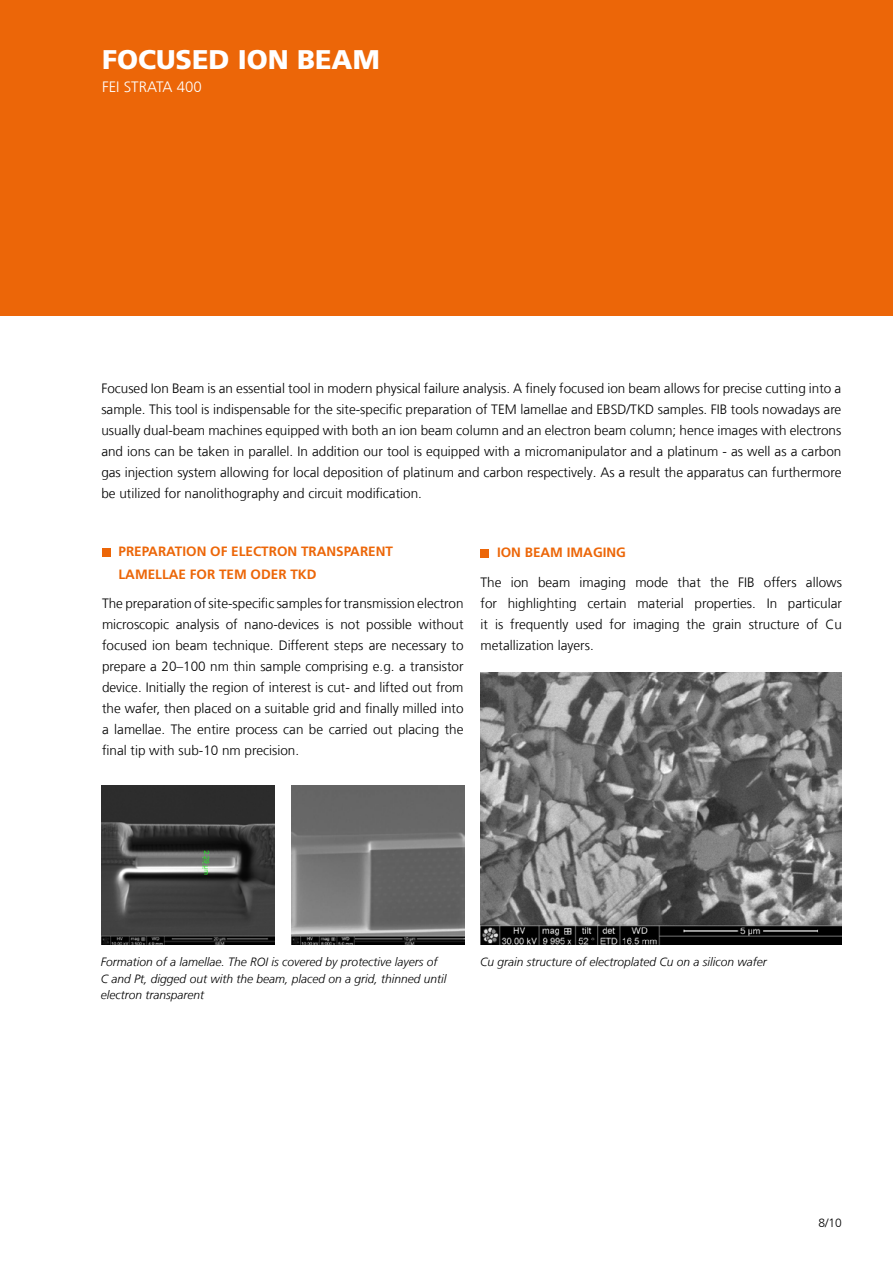
<style>
.page{position:relative;width:893px;height:1263px;background:#fff}
.page>*{position:absolute;margin:0;border:0;box-sizing:border-box;transform-origin:0 0}
.t1{font:900 27px "Frutiger LT Com";color:#fff}
.t2{font:300 15px "Frutiger LT Com";color:#fff}
.t3{font:300 13.5px/21px "Frutiger LT Com";color:#000;text-align:justify}
.t4{font:700 13.5px/22.5px "Frutiger LT Com";color:#ec6608}
.t5{font:italic 300 12px/16.5px "Frutiger LT Com";color:#000}
.t6{font:300 12px "Frutiger LT Com";color:#000}
</style>
<div class="page">
<div style="left:0;top:0;width:893px;height:315px;background:#ec6608"></div>
<div style="left:102px;top:548px;width:8px;height:8px;background:#ec6608"></div>
<img style="left:101px;top:786px;width:173px;height:159px">
<div style="left:480px;top:549px;width:9px;height:8px;background:#ec6608"></div>
<img style="left:481px;top:672px;width:360px;height:273px">
<img style="left:291px;top:786px;width:173px;height:159px">
<h1 class="t1" style="left:102px;top:44px;width:279px">FOCUSED ION BEAM</h1>
<p class="t2" style="left:102px;top:78px;width:101px">FEI STRATA 400</p>
<p class="t3" style="left:101px;top:378px;width:742px">Focused Ion Beam is an essential tool in modern physical failure analysis. A finely focused ion beam allows for precise cutting into a sample. This tool is indispensable for the site-specific preparation of TEM lamellae and EBSD/TKD samples. FIB tools nowadays are usually dual-beam machines equipped with both an ion beam column and an electron beam column; hence images with electrons and ions can be taken in parallel. In addition our tool is equipped with a micromanipulator and a platinum - as well as a carbon gas injection system allowing for local deposition of platinum and carbon respectively. As a result the apparatus can furthermore be utilized for nanolithography and circuit modification.</p>
<p class="t4" style="left:119px;top:540px;width:276px">PREPARATION OF ELECTRON TRANSPARENT<br>LAMELLAE FOR TEM ODER TKD</p>
<p class="t3" style="left:102px;top:593px;width:363px">The preparation of site-specific samples for transmission electron microscopic analysis of nano-devices is not possible without focused ion beam technique. Different steps are necessary to prepare a 20–100 nm thin sample comprising e.g. a transistor device. Initially the region of interest is cut- and lifted out from the wafer, then placed on a suitable grid and finally milled into a lamellae. The entire process can be carried out placing the final tip with sub-10 nm precision.</p>
<p class="t4" style="left:497px;top:541px;width:130px">ION BEAM IMAGING</p>
<p class="t3" style="left:480px;top:572px;width:363px">The ion beam imaging mode that the FIB offers allows for highlighting certain material properties. In particular it is frequently used for imaging the grain structure of Cu metallization layers.</p>
<p class="t5" style="left:101px;top:954px;width:347px">Formation of a lamellae. The ROI is covered by protective layers of<br>C and Pt, digged out with the beam, placed on a grid, thinned until electron transparent</p>
<p class="t5" style="left:480px;top:954px;width:288px">Cu grain structure of electroplated Cu on a silicon wafer</p>
<p class="t6" style="left:819px;top:1216px;width:25px">8/10</p>
</div>
